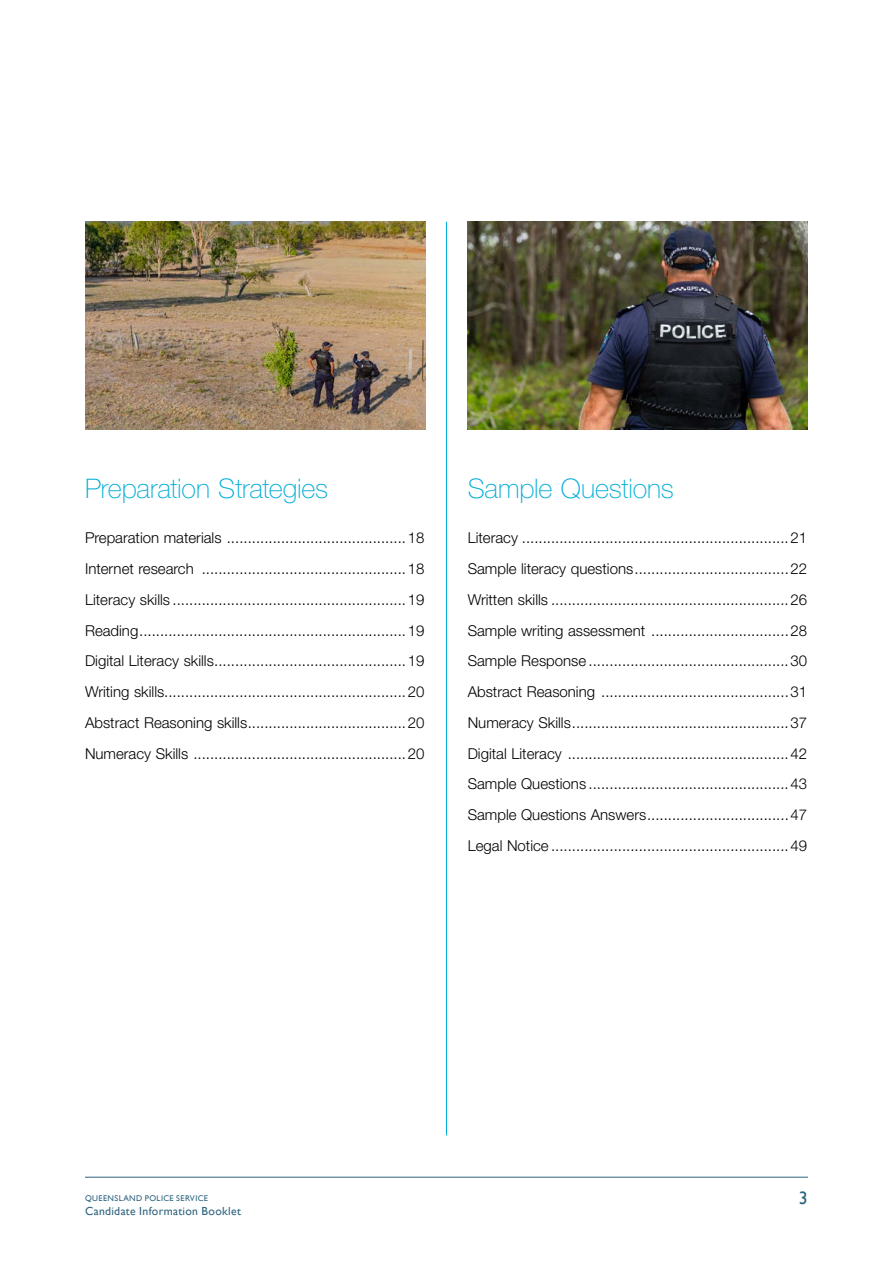
<style>
.page{position:relative;width:893px;height:1263px;background:#fff}
.page>*{position:absolute;margin:0;border:0;box-sizing:border-box;transform-origin:0 0}
.t1{font:100 27px "Helvetica Neue LT Std";letter-spacing:-.005em;color:#00add8}
.t2{font:18px "Gill Sans";color:#2d637f}
.t3{font:300 15px "Helvetica Neue LT Std";color:#000}
.t4{font:11.7px "Gill Sans";letter-spacing:.03em;color:#2d637f}
.t5{font:8.25px "Gill Sans";letter-spacing:.045em;color:#2d637f}
</style>
<div class="page">
<hr style="left:85px;top:1177px;width:723px;height:1px;background:#2d637f">
<img style="left:468px;top:222px;width:340px;height:208px">
<img style="left:85px;top:221px;width:340px;height:209px">
<hr style="left:446px;top:222px;width:1px;height:913px;background:#00add8">
<p class="t1" style="left:85px;top:473px;width:245px">Preparation Strategies</p>
<p class="t1" style="left:468px;top:473px;width:208px">Sample Questions</p>
<p class="t3" style="left:85px;top:529px;width:341px">Preparation materials ...........................................18</p>
<p class="t3" style="left:85px;top:560px;width:341px">Internet research .................................................18</p>
<p class="t3" style="left:85px;top:590px;width:341px">Literacy skills ........................................................19</p>
<p class="t3" style="left:85px;top:621px;width:341px">Reading................................................................19</p>
<p class="t3" style="left:85px;top:652px;width:341px">Digital Literacy skills..............................................19</p>
<p class="t3" style="left:85px;top:683px;width:341px">Writing skills..........................................................20</p>
<p class="t3" style="left:85px;top:713px;width:341px">Abstract Reasoning skills......................................20</p>
<p class="t3" style="left:85px;top:744px;width:341px">Numeracy Skills ...................................................20</p>
<p class="t3" style="left:468px;top:529px;width:341px">Literacy ................................................................21</p>
<p class="t3" style="left:468px;top:560px;width:341px">Sample literacy questions.....................................22</p>
<p class="t3" style="left:468px;top:590px;width:341px">Written skills .........................................................26</p>
<p class="t3" style="left:468px;top:621px;width:341px">Sample writing assessment .................................28</p>
<p class="t3" style="left:468px;top:652px;width:341px">Sample Response ................................................30</p>
<p class="t3" style="left:468px;top:683px;width:341px">Abstract Reasoning .............................................31</p>
<p class="t3" style="left:468px;top:713px;width:341px">Numeracy Skills....................................................37</p>
<p class="t3" style="left:468px;top:744px;width:341px">Digital Literacy .....................................................42</p>
<p class="t3" style="left:468px;top:775px;width:341px">Sample Questions ................................................43</p>
<p class="t3" style="left:468px;top:806px;width:341px">Sample Questions Answers..................................47</p>
<p class="t3" style="left:468px;top:836px;width:341px">Legal Notice .........................................................49</p>
<p class="t5" style="left:85px;top:1193px;width:125px">QUEENSLAND POLICE SERVICE</p>
<p class="t2" style="left:799px;top:1187px;width:10px">3</p>
<p class="t4" style="left:85px;top:1204px;width:157px">Candidate Information Booklet</p>
</div>
